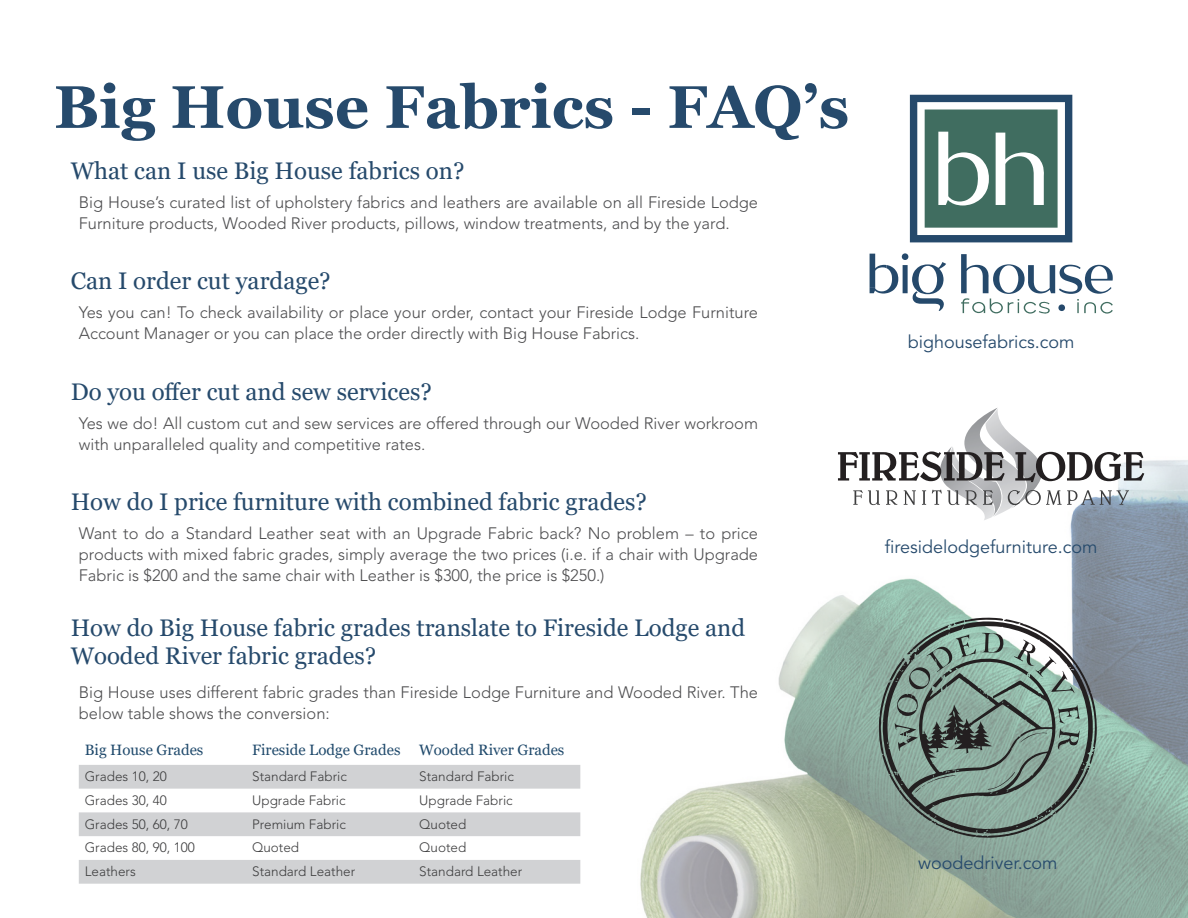
<style>
.page{position:relative;width:1188px;height:918px;background:#fff}
.page>*{position:absolute;margin:0;border:0;box-sizing:border-box;transform-origin:0 0}
.t1{font:700 60px "Georgia";color:#264a6c}
.t2{font:24px/28.8px "Georgia";color:#264a6c}
.t3{font:18px "Avenir LT Pro";color:#264a6c}
.t4{font:300 16.5px/21px "Avenir LT Pro";color:#4d4d4f}
.t5{font:15px "Georgia";color:#204a6c}
.t6{font:300 13.5px "Avenir LT Pro";color:#3e3e3f}
</style>
<div class="page">
<img style="left:640px;top:460px;width:548px;height:458px">
<svg style="left:870px;top:253px;width:76px;height:58px"></svg>
<svg style="left:961px;top:254px;width:152px;height:60px"></svg>
<svg style="left:910px;top:95px;width:162px;height:147px"></svg>
<svg style="left:79px;top:765px;width:501px;height:119px;fill:#d1d2d4"></svg>
<svg style="left:838px;top:408px;width:306px;height:113px"></svg>
<svg style="left:879px;top:617px;width:218px;height:221px;background:#80978d"></svg>
<p class="t1" style="left:54px;top:69px;width:797px">Big House Fabrics - FAQ’s</p>
<p class="t2" style="left:71px;top:157px;width:395px">What can I use Big House fabrics on?</p>
<p class="t4" style="left:79px;top:192px;width:681px">Big House’s curated list of upholstery fabrics and leathers are available on all Fireside Lodge<br>Furniture products, Wooded River products, pillows, window treatments, and by the yard.</p>
<p class="t2" style="left:71px;top:267px;width:262px">Can I order cut yardage?</p>
<p class="t4" style="left:79px;top:302px;width:681px">Yes you can! To check availability or place your order, contact your Fireside Lodge Furniture<br>Account Manager or you can place the order directly with Big House Fabrics.</p>
<p class="t2" style="left:71px;top:377px;width:363px">Do you offer cut and sew services?</p>
<p class="t4" style="left:79px;top:412px;width:681px">Yes we do! All custom cut and sew services are offered through our Wooded River workroom with unparalleled quality and competitive rates.</p>
<p class="t2" style="left:71px;top:488px;width:578px">How do I price furniture with combined fabric grades?</p>
<p class="t4" style="left:79px;top:523px;width:681px;text-align:justify">Want to do a Standard Leather seat with an Upgrade Fabric back? No problem – to price products with mixed fabric grades, simply average the two prices (i.e. if a chair with Upgrade Fabric is $200 and the same chair with Leather is $300, the price is $250.)</p>
<p class="t2" style="left:71px;top:613px;width:676px">How do Big House fabric grades translate to Fireside Lodge and<br>Wooded River fabric grades?</p>
<p class="t4" style="left:79px;top:682px;width:681px">Big House uses different fabric grades than Fireside Lodge Furniture and Wooded River. The below table shows the conversion:</p>
<p class="t5" style="left:85px;top:741px;width:120px">Big House Grades</p>
<p class="t5" style="left:252px;top:741px;width:150px">Fireside Lodge Grades</p>
<p class="t5" style="left:419px;top:741px;width:147px">Wooded River Grades</p>
<p class="t6" style="left:85px;top:768px;width:84px">Grades 10, 20</p>
<p class="t6" style="left:252px;top:768px;width:96px">Standard Fabric</p>
<p class="t6" style="left:419px;top:768px;width:96px">Standard Fabric</p>
<p class="t6" style="left:85px;top:792px;width:84px">Grades 30, 40</p>
<p class="t6" style="left:252px;top:792px;width:95px">Upgrade Fabric</p>
<p class="t6" style="left:419px;top:792px;width:95px">Upgrade Fabric</p>
<p class="t6" style="left:85px;top:816px;width:105px">Grades 50, 60, 70</p>
<p class="t6" style="left:252px;top:816px;width:95px">Premium Fabric</p>
<p class="t6" style="left:419px;top:816px;width:49px">Quoted</p>
<p class="t6" style="left:85px;top:840px;width:112px">Grades 80, 90, 100</p>
<p class="t6" style="left:252px;top:840px;width:49px">Quoted</p>
<p class="t6" style="left:419px;top:840px;width:49px">Quoted</p>
<p class="t6" style="left:85px;top:863px;width:53px">Leathers</p>
<p class="t6" style="left:252px;top:863px;width:105px">Standard Leather</p>
<p class="t6" style="left:419px;top:863px;width:105px">Standard Leather</p>
<p class="t3" style="left:908px;top:332px;width:168px">bighousefabrics.com</p>
<p class="t3" style="left:885px;top:537px;width:214px">firesidelodgefurniture.com</p>
<p class="t3" style="left:918px;top:852px;width:141px">woodedriver.com</p>
</div>
